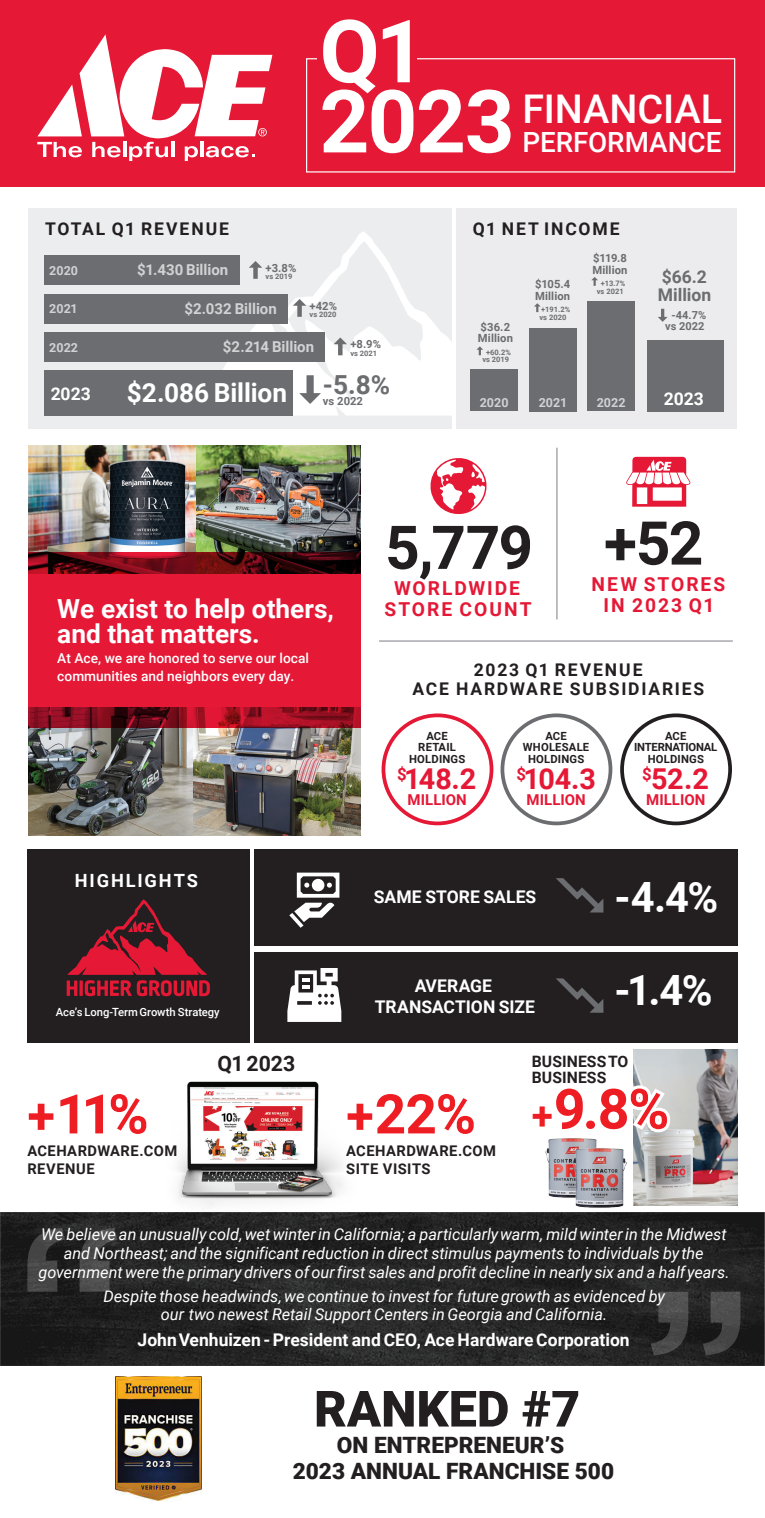
<style>
.page{position:relative;width:765px;height:1518px;background:#fff}
.page>*{position:absolute;margin:0;border:0;box-sizing:border-box;transform-origin:0 0}
.t1{font:700 87.25px "Roboto";color:#fff}
.t2{font:700 60.38px "Roboto";color:#231f20}
.t3{font:700 55.62px "Roboto";color:#ee1d23}
.t4{font:700 54.62px "Roboto";color:#ee1d23}
.t5{font:900 50px "Roboto";color:#231f20}
.t6{font:700 41.75px "Roboto";color:#fff}
.t7{font:500 39.5px "Roboto";color:#fff}
.t8{font:700 28.75px "Roboto";letter-spacing:-.02em;color:#e51836}
.t9{font:500 27.75px "Roboto";color:#fff}
.t10{font:700 26.25px/25px "Roboto";color:#fff}
.t11{font:700 26.25px "Roboto";color:#6c6d70}
.t12{font:900 22.5px/26.2px "Roboto";color:#231f20;text-align:center}
.t13{font:700 21.25px "Roboto";letter-spacing:-.005em;color:#231f20}
.t14{font:700 19.25px/20.6px "Roboto";letter-spacing:.105em;color:#e51836;text-align:center}
.t15{font:700 18.25px "Roboto";letter-spacing:.1em;color:#fff}
.t16{font:700 17.5px/21.2px "Roboto";color:#fff;text-align:center}
.t17{font:700 17.5px/18.8px "Roboto";letter-spacing:.105em;color:#231f20;text-align:center}
.t18{font:700 17.5px/17.5px "Roboto";letter-spacing:-.005em;color:#6c6d70}
.t19{font:italic 16.25px/18.8px "Roboto";color:#fff;text-align:center}
.t20{font:700 15.75px/15.8px "Roboto";letter-spacing:.005em;color:#231f20}
.t21{font:700 15px "Roboto";letter-spacing:-.005em;color:#d1d2d4}
.t22{font:700 15px "Roboto";letter-spacing:.005em;color:#e51836}
.t23{font:700 14.75px/17.6px "Roboto";letter-spacing:.03em;color:#231f20}
.t24{font:500 13.75px/17.4px "Roboto";color:#fff}
.t25{font:700 12.5px "Roboto";letter-spacing:.005em;color:#d1d2d4}
.t26{font:700 11.25px/11.2px "Roboto";letter-spacing:.01em;color:#6c6d70}
.t27{font:700 11.25px/11.2px "Roboto";letter-spacing:.015em;color:#231f20;text-align:center}
.t28{font:500 11.25px "Roboto";letter-spacing:-.005em;color:#fff}
.t29{font:700 11.25px/11.2px "Roboto";letter-spacing:-.02em;color:#231f20;text-align:center}
.t30{font:700 11px/11px "Roboto";color:#6c6d70;text-align:center}
.t31{font:700 7.5px/7.5px "Roboto";color:#6c6d70;text-align:center}
.s1{font-weight:700;font-size:87.25px}
.s2{font-size:50.5px}
.s3{font-size:38.75px}
</style>
<div class="page">
<img style="left:28px;top:727px;width:333px;height:108px">
<img style="left:0;top:1213px;width:765px;height:153px">
<div style="left:0;top:0;width:765px;height:187px;background:#e51836"></div>
<svg style="left:651px;top:1292px;width:89px;height:63px;background:#383838"></svg>
<svg style="left:27px;top:1228px;width:90px;height:64px;background:#373737"></svg>
<img style="left:28px;top:446px;width:333px;height:106px">
<img style="left:82px;top:445px;width:108px;height:107px">
<img style="left:634px;top:1050px;width:104px;height:155px">
<svg style="left:633px;top:1080px;width:42px;height:57px"></svg>
<div style="left:28px;top:208px;width:424px;height:221px;background:#ecedee"></div>
<svg style="left:174px;top:232px;width:278px;height:184px"></svg>
<svg style="left:37px;top:34px;width:235px;height:127px"></svg>
<hr style="left:556px;top:448px;width:2px;height:171px;background:#a8a9ad">
<div style="left:27px;top:850px;width:223px;height:193px;background:#231f20"></div>
<svg style="left:66px;top:899px;width:144px;height:97px"></svg>
<svg style="left:626px;top:457px;width:64px;height:50px"></svg>
<svg style="left:382px;top:713px;width:111px;height:112px"></svg>
<svg style="left:430px;top:458px;width:57px;height:56px"></svg>
<svg style="left:501px;top:713px;width:111px;height:112px"></svg>
<svg style="left:620px;top:713px;width:112px;height:112px"></svg>
<hr style="left:379px;top:640px;width:354px;height:2px;background:#a8a9ad">
<svg style="left:28px;top:552px;width:333px;height:175px;background:#c8142e"></svg>
<div style="left:254px;top:850px;width:483px;height:193px;background:#231f20"></div>
<svg style="left:556px;top:878px;width:47px;height:35px"></svg>
<svg style="left:287px;top:968px;width:54px;height:54px"></svg>
<svg style="left:289px;top:873px;width:50px;height:55px"></svg>
<div style="left:456px;top:208px;width:281px;height:221px;background:#ececee"></div>
<div style="left:44px;top:294px;width:243px;height:29px;background:#6c6d70"></div>
<div style="left:471px;top:370px;width:47px;height:41px;background:#6c6d70"></div>
<div style="left:529px;top:328px;width:47px;height:83px;background:#6c6d70"></div>
<div style="left:588px;top:301px;width:47px;height:110px;background:#6c6d70"></div>
<div style="left:647px;top:340px;width:77px;height:71px;background:#6c6d70"></div>
<div style="left:44px;top:255px;width:196px;height:29px;background:#6c6d70"></div>
<img style="left:153px;top:1081px;width:221px;height:158px">
<svg style="left:249px;top:261px;width:13px;height:18px"></svg>
<svg style="left:476px;top:346px;width:7px;height:9px"></svg>
<svg style="left:591px;top:277px;width:7px;height:9px"></svg>
<svg style="left:534px;top:303px;width:7px;height:9px"></svg>
<svg style="left:658px;top:309px;width:10px;height:13px"></svg>
<div style="left:44px;top:370px;width:249px;height:46px;background:#6c6d70"></div>
<svg style="left:299px;top:375px;width:22px;height:29px"></svg>
<div style="left:44px;top:332px;width:281px;height:29px;background:#6c6d70"></div>
<svg style="left:334px;top:337px;width:13px;height:18px"></svg>
<svg style="left:293px;top:299px;width:13px;height:18px"></svg>
<div style="left:250px;top:946px;width:490px;height:6px;background:#fff"></div>
<div style="left:306px;top:58px;width:429px;height:115px;border:1px solid #fff"></div>
<div style="left:317px;top:51px;width:99px;height:16px;background:#e51836"></div>
<svg style="left:556px;top:978px;width:47px;height:35px"></svg>
<img style="left:545px;top:1138px;width:23px;height:60px">
<img style="left:568px;top:1138px;width:63px;height:77px">
<img style="left:115px;top:1377px;width:86px;height:124px">
<h1 class="t1" style="left:320px;top:-10px;width:108px">Q1</h1>
<h3 class="t7" style="left:320px;top:81px;width:404px"><span class="s1">2023</span> FINANCIAL</h3>
<h3 class="t9" style="left:522px;top:122px;width:201px">PERFORMANCE</h3>
<p class="t17" style="left:45px;top:219px;width:186px">TOTAL Q1 REVENUE</p>
<p class="t17" style="left:473px;top:219px;width:148px">Q1 NET INCOME</p>
<p class="t21" style="left:137px;top:259px;width:93px">$1.430 Billion</p>
<p class="t26" style="left:592px;top:252px;width:37px">$119.8<br>Million</p>
<p class="t31" style="left:597px;top:280px;width:30px">+13.7% vs 2021</p>
<p class="t26" style="left:266px;top:262px;width:32px">+3.8%</p>
<p class="t31" style="left:266px;top:272px;width:28px">vs 2019</p>
<p class="t25" style="left:49px;top:262px;width:30px">2020</p>
<p class="t26" style="left:535px;top:278px;width:37px">$105.4<br>Million</p>
<p class="t31" style="left:540px;top:305px;width:32px;text-align:left">+191.2% vs 2020</p>
<p class="t21" style="left:184px;top:298px;width:94px">$2.032 Billion</p>
<p class="t21" style="left:223px;top:336px;width:93px">$2.214 Billion</p>
<p class="t26" style="left:350px;top:338px;width:32px">+8.9%</p>
<p class="t31" style="left:350px;top:349px;width:28px">vs 2021</p>
<p class="t26" style="left:310px;top:300px;width:29px">+42%</p>
<p class="t31" style="left:310px;top:310px;width:28px">vs 2020</p>
<p class="t25" style="left:49px;top:300px;width:30px">2021</p>
<p class="t26" style="left:478px;top:321px;width:37px">$36.2<br>Million</p>
<p class="t31" style="left:482px;top:348px;width:30px">+60.2% vs 2019</p>
<p class="t25" style="left:49px;top:338px;width:30px">2022</p>
<p class="t18" style="left:658px;top:268px;width:55px">$66.2<br>Million</p>
<p class="t30" style="left:665px;top:309px;width:43px">-44.7% vs 2022</p>
<p class="t16" style="left:51px;top:383px;width:42px">2023</p>
<h3 class="t10" style="left:127px;top:379px;width:162px">$2.086 Billion</h3>
<h3 class="t11" style="left:323px;top:366px;width:69px">-5.8%</h3>
<p class="t26" style="left:323px;top:395px;width:42px">vs 2022</p>
<p class="t25" style="left:480px;top:394px;width:30px">2020</p>
<p class="t25" style="left:539px;top:394px;width:30px">2021</p>
<p class="t25" style="left:597px;top:394px;width:30px">2022</p>
<p class="t16" style="left:664px;top:388px;width:42px">2023</p>
<h3 class="t10" style="left:57px;top:595px;width:278px">We exist to help others, and that matters.</h3>
<p class="t24" style="left:57px;top:649px;width:253px">At Ace, we are honored to serve our local communities and neighbors every day.</p>
<h2 class="t2" style="left:385px;top:505px;width:320px">5,779 +52</h2>
<p class="t14" style="left:385px;top:577px;width:149px">WORLDWIDE<br>STORE COUNT</p>
<p class="t14" style="left:592px;top:573px;width:135px">NEW STORES<br>IN 2023 Q1</p>
<p class="t17" style="left:413px;top:660px;width:293px">2023 Q1 REVENUE<br>ACE HARDWARE SUBSIDIARIES</p>
<p class="t27" style="left:409px;top:730px;width:58px">ACE<br>RETAIL<br>HOLDINGS</p>
<h3 class="t8" style="left:397px;top:759px;width:81px"><sup>$</sup>148.2</h3>
<p class="t22" style="left:408px;top:789px;width:61px">MILLION</p>
<p class="t27" style="left:523px;top:730px;width:68px">ACE<br>WHOLESALE<br>HOLDINGS</p>
<h3 class="t8" style="left:516px;top:759px;width:81px"><sup>$</sup>104.3</h3>
<p class="t22" style="left:527px;top:789px;width:61px">MILLION</p>
<p class="t29" style="left:634px;top:730px;width:84px">ACE<br>INTERNATIONAL<br>HOLDINGS</p>
<h3 class="t8" style="left:642px;top:759px;width:68px"><sup>$</sup>52.2</h3>
<p class="t22" style="left:646px;top:789px;width:61px">MILLION</p>
<p class="t15" style="left:75px;top:867px;width:125px">HIGHLIGHTS</p>
<p class="t28" style="left:56px;top:1004px;width:165px">Ace’s Long-Term Growth Strategy</p>
<h3 class="t4" style="left:27px;top:1076px;width:123px"><span class="s2">+</span>11%</h3>
<p class="t23" style="left:27px;top:1142px;width:151px">ACEHARDWARE.COM<br>REVENUE</p>
<h3 class="t13" style="left:217px;top:1049px;width:79px">Q1 2023</h3>
<p class="t16" style="left:374px;top:885px;width:164px">SAME STORE SALES</p>
<h3 class="t6" style="left:615px;top:868px;width:105px">-4.4%</h3>
<p class="t16" style="left:375px;top:974px;width:162px">AVERAGE<br>TRANSACTION SIZE</p>
<h3 class="t6" style="left:615px;top:961px;width:100px">-1.4%</h3>
<h3 class="t4" style="left:346px;top:1076px;width:131px"><span class="s2">+</span>22%</h3>
<p class="t23" style="left:346px;top:1142px;width:151px">ACEHARDWARE.COM<br>SITE VISITS</p>
<p class="t20" style="left:532px;top:1053px;width:98px">BUSINESS TO<br>BUSINESS</p>
<h3 class="t3" style="left:532px;top:1070px;width:139px"><span class="s3">+</span>9.8%</h3>
<p class="t19" style="left:38px;top:1224px;width:693px">We believe an unusually cold, wet winter in California; a particularly warm, mild winter in the Midwest and Northeast; and the significant reduction in direct stimulus payments to individuals by the government were the primary drivers of our first sales and profit decline in nearly six and a half years.</p>
<p class="t19" style="left:103px;top:1286px;width:563px">Despite those headwinds, we continue to invest for future growth as evidenced by our two newest Retail Support Centers in Georgia and California.</p>
<p class="t16" style="left:138px;top:1328px;width:494px">John Venhuizen - President and CEO, Ace Hardware Corporation</p>
<h3 class="t5" style="left:314px;top:1374px;width:268px">RANKED #7</h3>
<h3 class="t12" style="left:293px;top:1431px;width:323px">ON ENTREPRENEUR’S<br>2023 ANNUAL FRANCHISE 500</h3>
</div>
